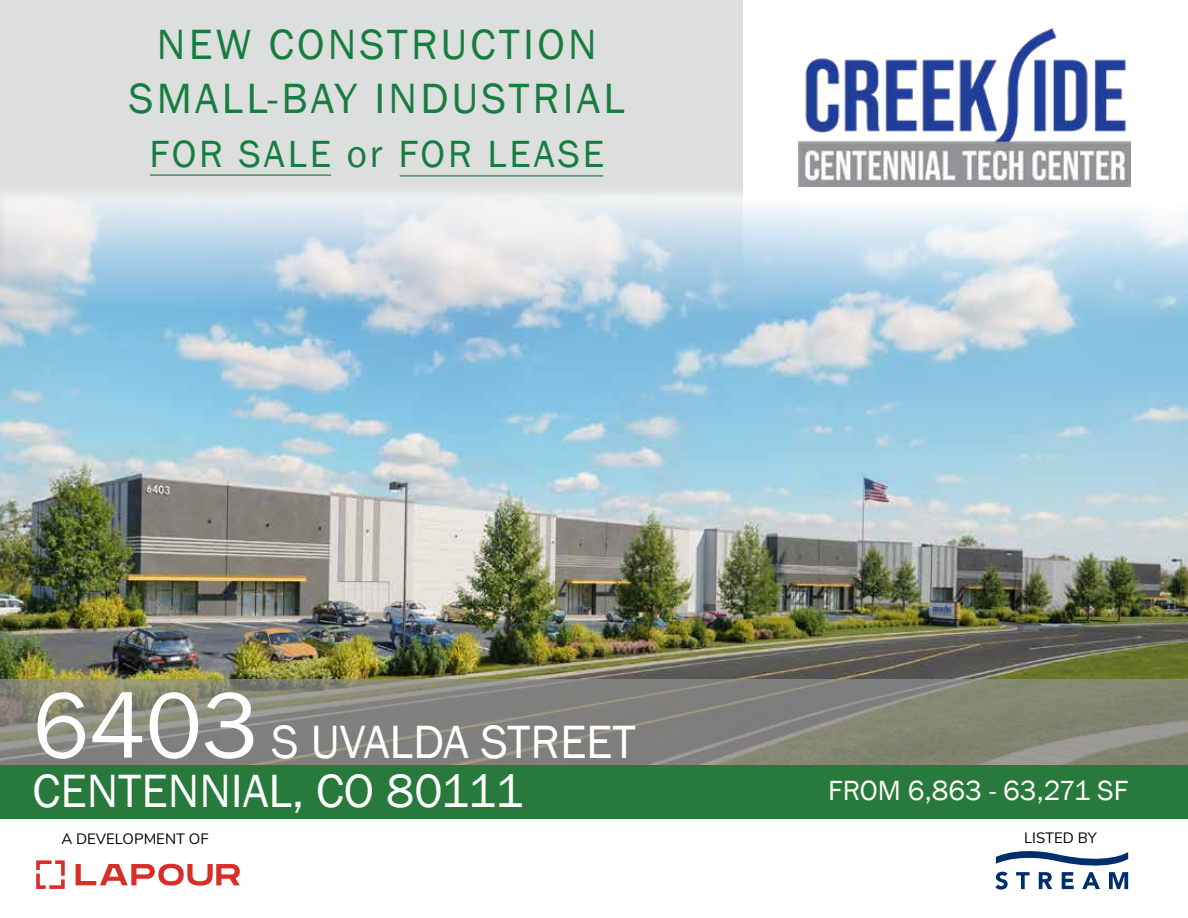
<style>
.page{position:relative;width:1188px;height:918px;background:#fff}
.page>*{position:absolute;margin:0;border:0;box-sizing:border-box;transform-origin:0 0}
.t1{font:48px/49.5px "Franklin Gothic";color:#fff}
.t2{font:43.5px/54px "Franklin Gothic";letter-spacing:.075em;color:#177d3f;text-align:center}
.t3{font:39px "Franklin Gothic";letter-spacing:.075em;color:#177d3f}
.t4{font:28.5px "Franklin Gothic";color:#fffef9}
.t5{font:15px "Nunito Sans";color:#000}
.s1{font-size:96px}
</style>
<div class="page">
<div style="left:0;top:0;width:742px;height:818px;background:#dddede"></div>
<div style="left:0;top:184px;width:1188px;height:645px;background:#fff;opacity:.75"></div>
<img style="left:0;top:194px;width:1188px;height:485px">
<img style="left:799px;top:29px;width:331px;height:157px">
<svg style="left:0;top:679px;width:1188px;height:86px;background:#85857b"></svg>
<div style="left:0;top:765px;width:1188px;height:54px;background:#28793c"></div>
<svg style="left:76px;top:864px;width:164px;height:22px"></svg>
<svg style="left:36px;top:860px;width:29px;height:29px"></svg>
<svg style="left:995px;top:851px;width:133px;height:39px"></svg>
<hr style="left:150px;top:174px;width:181px;height:2px;background:#25783c">
<hr style="left:400px;top:175px;width:203px;height:2px;background:#25783c">
<p class="t2" style="left:129px;top:18px;width:498px">NEW CONSTRUCTION<br>SMALL-BAY INDUSTRIAL</p>
<p class="t3" style="left:150px;top:129px;width:456px">FOR SALE or FOR LEASE</p>
<p class="t1" style="left:33px;top:718px;width:605px"><span class="s1">6403</span> S UVALDA STREET<br>CENTENNIAL, CO 80111</p>
<p class="t4" style="left:828px;top:773px;width:301px">FROM 6,863 - 63,271 SF</p>
<p class="t5" style="left:61px;top:828px;width:149px">A DEVELOPMENT OF</p>
<p class="t5" style="left:1024px;top:827px;width:74px">LISTED BY</p>
</div>
